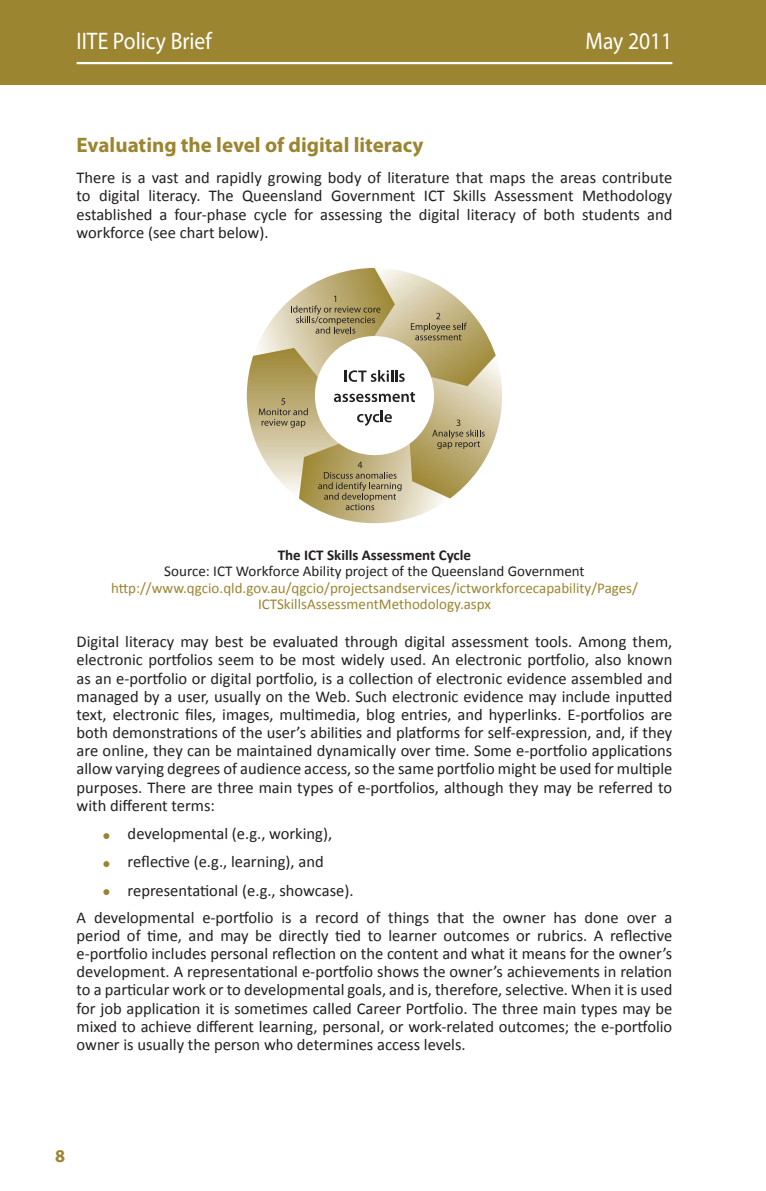
<style>
.page{position:relative;width:766px;height:1191px;background:#fff}
.page>*{position:absolute;margin:0;border:0;box-sizing:border-box;transform-origin:0 0}
.t1{font:24px "Myriad Pro";color:#fff;scale:.9 1}
.ZAG_2nd{font:700 21px "Myriad Pro";color:#9b8530}
.t2{font:700 18px "Myriad Pro";color:#9b8530}
.Text{font:16.5px/18.1px "Calibri";color:#231f20;text-align:justify}
.Text-2{font:15px/16.5px "Calibri";color:#9b8530;text-align:center}
.Text-3{font:700 15px "Calibri";color:#231f20}
.s1{color:#231f20}
.s2{font-family:"Minion Pro";font-size:22.5px;color:#9b8530}
</style>
<div class="page">
<div style="left:0;top:0;width:765px;height:85px;background:#9b8530"></div>
<hr style="left:765px;top:0;width:1px;height:85px;background:#9b8530">
<hr style="left:77px;top:62px;width:595px;height:2px;background:#fff">
<svg style="left:247px;top:268px;width:255px;height:256px"></svg>
<h1 class="t1" style="left:77px;top:26px;width:152px">IITE Policy Brief</h1>
<h1 class="t1" style="left:585px;top:26px;width:98px">May 2011</h1>
<p class="ZAG_2nd" style="left:77px;top:131px;width:348px">Evaluating the level of digital literacy</p>
<p class="Text" style="left:77px;top:168px;width:597px">There is a vast and rapidly growing body of literature that maps the areas contribute to digital literacy. The Queensland Government ICT Skills Assessment Methodology established a four-phase cycle for assessing the digital literacy of both students and workforce (see chart below).</p>
<p class="Text-3" style="left:278px;top:545px;width:195px">The ICT Skills Assessment Cycle</p>
<p class="Text-2" style="left:111px;top:562px;width:528px"><span class="s1">Source: ICT Workforce Ability project of the Queensland Government </span>http://www.qgcio.qld.gov.au/qgcio/projectsandservices/ictworkforcecapability/Pages/<br>ICTSkillsAssessmentMethodology.aspx</p>
<p class="Text" style="left:77px;top:632px;width:597px">Digital literacy may best be evaluated through digital assessment tools. Among them, electronic portfolios seem to be most widely used. An electronic portfolio, also known as an e-portfolio or digital portfolio, is a collection of electronic evidence assembled and managed by a user, usually on the Web. Such electronic evidence may include inputted text, electronic files, images, multimedia, blog entries, and hyperlinks. E-portfolios are both demonstrations of the user’s abilities and platforms for self-expression, and, if they are online, they can be maintained dynamically over time. Some e-portfolio applications allow varying degrees of audience access, so the same portfolio might be used for multiple purposes. There are three main types of e-portfolios, although they may be referred to with different terms:</p>
<p class="Text" style="left:102px;top:823px;width:231px"><span class="s2">•</span> developmental (e.g., working),</p>
<p class="Text" style="left:102px;top:852px;width:223px"><span class="s2">•</span> reflective (e.g., learning), and</p>
<p class="Text" style="left:102px;top:880px;width:253px"><span class="s2">•</span> representational (e.g., showcase).</p>
<p class="Text" style="left:77px;top:907px;width:597px">A developmental e-portfolio is a record of things that the owner has done over a period of time, and may be directly tied to learner outcomes or rubrics. A reflective e-portfolio includes personal reflection on the content and what it means for the owner’s development. A representational e-portfolio shows the owner’s achievements in relation to a particular work or to developmental goals, and is, therefore, selective. When it is used for job application it is sometimes called Career Portfolio. The three main types may be mixed to achieve different learning, personal, or work-related outcomes; the e-portfolio owner is usually the person who determines access levels.</p>
<p class="t2" style="left:55px;top:1144px;width:11px">8</p>
</div>
